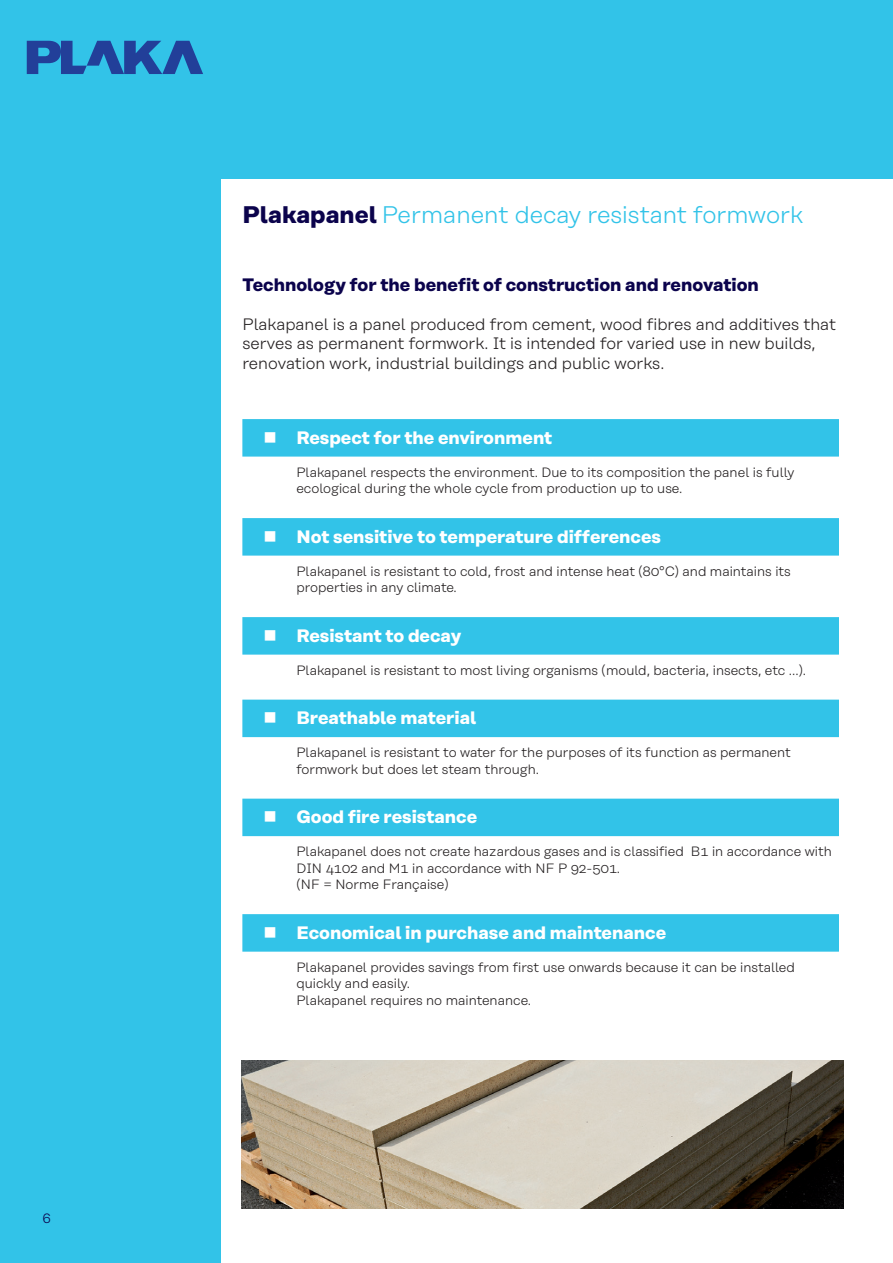
<style>
.page{position:relative;width:893px;height:1263px;background:#fff}
.page>*{position:absolute;margin:0;border:0;box-sizing:border-box;transform-origin:0 0}
.t1{font:300 24px "Rational Text";color:#32c3e8}
.t2{font:700 18px "Rational Text";color:#fff}
.t3{font:700 18px "Rational Text";color:#0b034c}
.t4{font:300 16.5px/19.5px "Rational Text";color:#231f20}
.t5{font:300 13.5px/16.5px "Rational Text";color:#231f20}
.t6{font:300 13.5px "Rational Text";color:#0b034c}
.s1{font-weight:700;color:#0b034c}
</style>
<div class="page">
<div style="left:0;top:0;width:221px;height:1263px;background:#32c3e8"></div>
<svg style="left:27px;top:41px;width:176px;height:33px"></svg>
<div style="left:217px;top:0;width:676px;height:178px;background:#32c3e8"></div>
<img style="left:241px;top:1060px;width:602px;height:148px">
<div style="left:242px;top:419px;width:597px;height:38px;background:#32c3e8"></div>
<div style="left:242px;top:518px;width:597px;height:38px;background:#32c3e8"></div>
<div style="left:242px;top:617px;width:597px;height:38px;background:#32c3e8"></div>
<div style="left:242px;top:700px;width:597px;height:37px;background:#32c3e8"></div>
<div style="left:242px;top:799px;width:597px;height:37px;background:#32c3e8"></div>
<div style="left:242px;top:914px;width:597px;height:38px;background:#32c3e8"></div>
<p class="t6" style="left:43px;top:1210px;width:10px">6</p>
<h1 class="t1" style="left:242px;top:201px;width:562px"><span class="s1">Plakapanel</span> Permanent decay resistant formwork</h1>
<h2 class="t3" style="left:242px;top:274px;width:518px">Technology for the benefit of construction and renovation</h2>
<p class="t4" style="left:242px;top:314px;width:595px">Plakapanel is a panel produced from cement, wood fibres and additives that serves as permanent formwork. It is intended for varied use in new builds, renovation work, industrial buildings and public works.</p>
<h2 class="t2" style="left:264px;top:427px;width:290px">■ Respect for the environment</h2>
<p class="t5" style="left:296px;top:464px;width:500px">Plakapanel respects the environment. Due to its composition the panel is fully ecological during the whole cycle from production up to use.</p>
<h2 class="t2" style="left:264px;top:526px;width:399px">■ Not sensitive to temperature differences</h2>
<p class="t5" style="left:296px;top:563px;width:496px">Plakapanel is resistant to cold, frost and intense heat (80°C) and maintains its properties in any climate.</p>
<h2 class="t2" style="left:264px;top:625px;width:199px">■ Resistant to decay</h2>
<p class="t5" style="left:296px;top:662px;width:511px">Plakapanel is resistant to most living organisms (mould, bacteria, insects, etc ...).</p>
<h2 class="t2" style="left:264px;top:707px;width:214px">■ Breathable material</h2>
<p class="t5" style="left:296px;top:744px;width:496px">Plakapanel is resistant to water for the purposes of its function as permanent formwork but does let steam through.</p>
<h2 class="t2" style="left:264px;top:806px;width:215px">■ Good fire resistance</h2>
<p class="t5" style="left:296px;top:843px;width:537px">Plakapanel does not create hazardous gases and is classified B1 in accordance with<br>DIN 4102 and M1 in accordance with NF P 92-501.<br>(NF = Norme Française)</p>
<h2 class="t2" style="left:264px;top:922px;width:404px">■ Economical in purchase and maintenance</h2>
<p class="t5" style="left:296px;top:959px;width:500px">Plakapanel provides savings from first use onwards because it can be installed quickly and easily.<br>Plakapanel requires no maintenance.</p>
</div>
